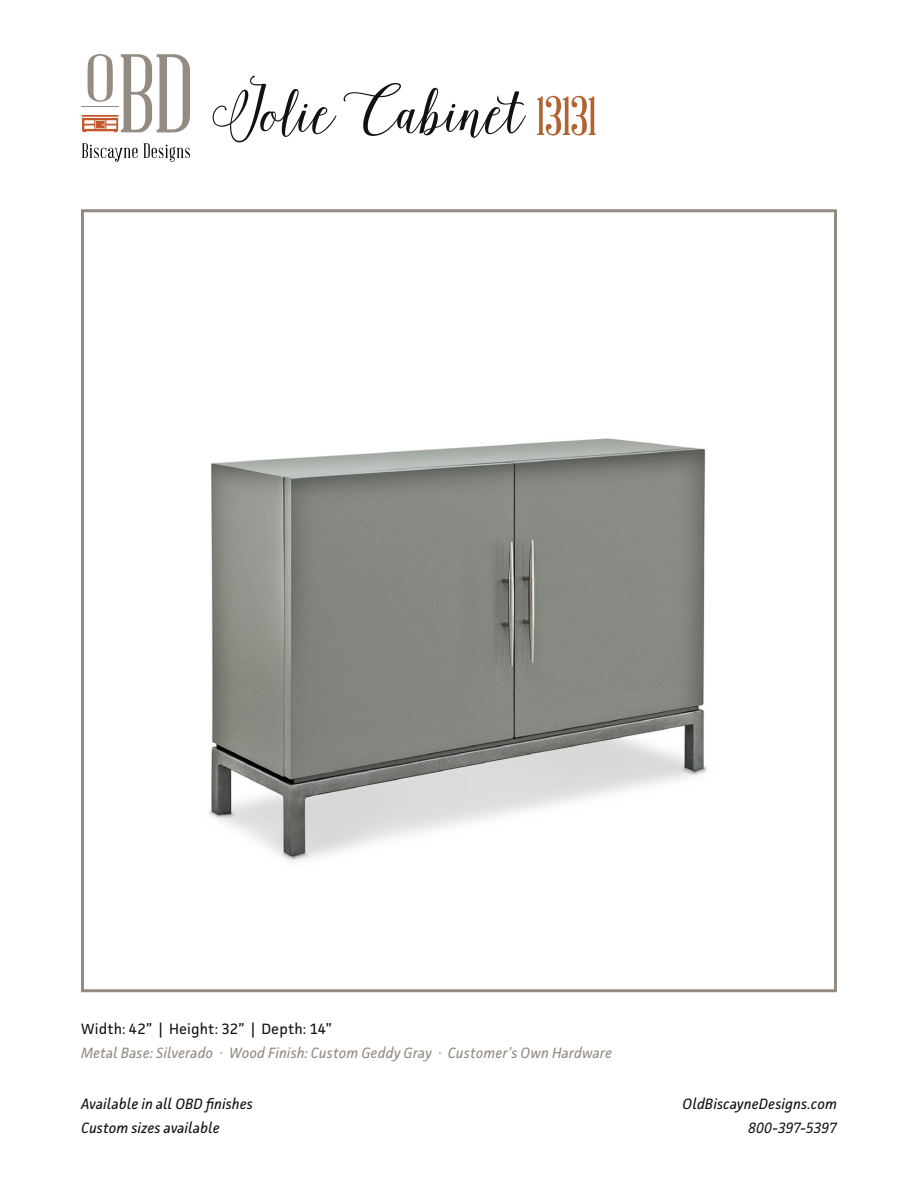
<style>
.page{position:relative;width:918px;height:1188px;background:#fff}
.page>*{position:absolute;margin:0;border:0;box-sizing:border-box;transform-origin:0 0}
.t1{font:93px "Isabella Script";color:#121212}
.t2{font:italic 15px "Facit";letter-spacing:.005em;color:#121212}
.t3{font:italic 15px "Facit";letter-spacing:.005em;color:#948c83}
.t4{font:15px "Facit";letter-spacing:.005em;color:#121212}
.s1{font-family:"Abraham Lincoln";font-size:54px;color:#b16432}
.s2{font-family:"Calibri";font-style:normal}
</style>
<div class="page">
<svg style="left:82px;top:143px;width:56px;height:19px"></svg>
<svg style="left:144px;top:143px;width:46px;height:19px"></svg>
<svg style="left:81px;top:54px;width:109px;height:78px"></svg>
<img style="left:209px;top:438px;width:498px;height:423px">
<div style="left:81px;top:209px;width:756px;height:783px;border:3px solid #948c83"></div>
<p class="t1" style="left:216px;top:70px;width:382px">Jolie Cabinet <span class="s1">13131</span></p>
<p class="t4" style="left:81px;top:1019px;width:252px">Width: 42” | Height: 32” | Depth: 14”</p>
<p class="t3" style="left:81px;top:1043px;width:533px">Metal Base: Silverado <span class="s2">·</span> Wood Finish: Custom Geddy Gray <span class="s2">·</span> Customer’s Own Hardware</p>
<p class="t2" style="left:81px;top:1094px;width:174px">Available in all OBD finishes</p>
<p class="t2" style="left:683px;top:1094px;width:156px">OldBiscayneDesigns.com</p>
<p class="t2" style="left:81px;top:1118px;width:140px">Custom sizes available</p>
<p class="t2" style="left:748px;top:1118px;width:90px">800-397-5397</p>
</div>
